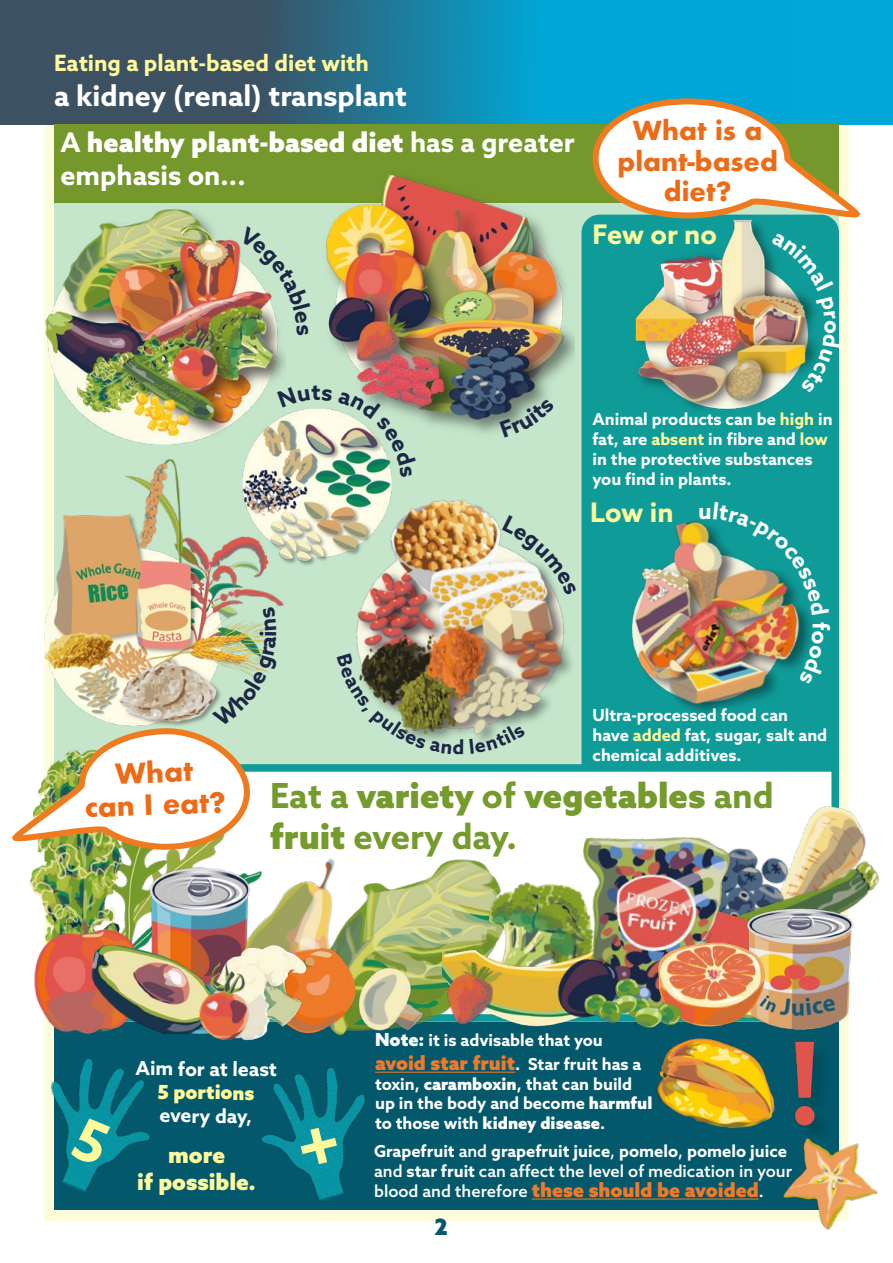
<style>
.page{position:relative;width:893px;height:1263px;background:#fff}
.page>*{position:absolute;margin:0;border:0;box-sizing:border-box;transform-origin:0 0}
.t1{font:900 34.5px/41.4px "Azo Sans";color:#759b2c}
.t2{font:700 28.5px "Azo Sans";color:#fff}
.t3{font:700 27px/32.4px "Azo Sans";color:#fff}
.t4{font:700 27px "Azo Sans";letter-spacing:-.005em;color:#fffa9c}
.t5{font:700 27px/32.4px "Futura";color:#ed6b17;text-align:center}
.t6{font:700 25.5px/30.6px "Futura";color:#ed6b17;text-align:center}
.t7{font:700 22.5px "Azo Sans";color:#fffa9c}
.t8{font:900 22.5px "Azo Sans";color:#fffa9c}
.t9{font:900 22.5px "Azo Sans";color:#03596b}
.t10{font:700 22.5px "Azo Sans";color:#fff}
.t11{font:900 19.5px "Azo Sans";color:#ef7a2a}
.t12{font:700 19.5px "Azo Sans";letter-spacing:-.01em;color:#fff}
.t13{font:900 19.5px "Azo Sans";letter-spacing:-.01em;color:#fffa9c}
.t14{font:700 16.5px/19.8px "Azo Sans";color:#fff}
.s1{font-weight:900}
.s2{color:#fffa9c}
.s3{font-size:22.5px;color:#fff}
.s4{font-weight:700}
.s5{font-style:italic}
.s6{font-weight:900;font-size:18px}
.s7{font-weight:700;font-size:16.5px;color:#fff}
.s8{font-weight:500}
.s9{font-weight:500;font-size:16.5px;color:#fff}
</style>
<div class="page">
<div style="left:54px;top:125px;width:785px;height:1080px;background:#c6e6cb"></div>
<div style="left:0;top:1px;width:893px;height:124px;background:#00a8d7"></div>
<svg style="left:0;top:1px;width:589px;height:124px;background:#296d87"></svg>
<div style="left:581px;top:215px;width:258px;height:567px;background:#0f9c99;border-radius:18px"></div>
<div style="left:54px;top:764px;width:785px;height:258px;background:#fff;border:8px solid #0f9c99"></div>
<div style="left:54px;top:1022px;width:785px;height:187px;background:#03596b"></div>
<hr style="left:375px;top:1072px;width:140px;height:1px;background:#ef7a2a">
<img style="left:656px;top:1038px;width:119px;height:90px">
<img style="left:757px;top:1108px;width:121px;height:122px">
<img style="left:803px;top:792px;width:63px;height:54px">
<img style="left:748px;top:846px;width:132px;height:62px">
<img style="left:128px;top:853px;width:77px;height:62px">
<img style="left:146px;top:863px;width:59px;height:81px">
<img style="left:392px;top:859px;width:80px;height:87px">
<img style="left:205px;top:853px;width:187px;height:93px">
<img style="left:30px;top:853px;width:98px;height:62px">
<img style="left:44px;top:450px;width:240px;height:157px">
<img style="left:356px;top:481px;width:226px;height:279px">
<div style="left:54px;top:125px;width:785px;height:78px;background:#75982c"></div>
<img style="left:308px;top:945px;width:55px;height:89px">
<img style="left:211px;top:939px;width:97px;height:102px">
<img style="left:34px;top:915px;width:158px;height:122px">
<img style="left:82px;top:944px;width:141px;height:90px">
<img style="left:44px;top:197px;width:242px;height:253px">
<img style="left:326px;top:174px;width:248px;height:260px">
<div style="left:797px;top:1044px;width:36px;height:100px;background:#025668"></div>
<img style="left:792px;top:1041px;width:25px;height:86px">
<img style="left:231px;top:1070px;width:189px;height:146px">
<img style="left:44px;top:1040px;width:141px;height:173px">
<img style="left:472px;top:860px;width:91px;height:51px">
<img style="left:321px;top:946px;width:121px;height:124px">
<img style="left:442px;top:911px;width:122px;height:116px">
<img style="left:434px;top:956px;width:75px;height:80px">
<img style="left:748px;top:897px;width:94px;height:11px">
<img style="left:563px;top:837px;width:185px;height:185px">
<img style="left:738px;top:908px;width:116px;height:121px">
<img style="left:656px;top:939px;width:111px;height:90px">
<img style="left:193px;top:959px;width:66px;height:81px">
<img style="left:554px;top:945px;width:64px;height:74px">
<img style="left:631px;top:496px;width:213px;height:254px">
<svg style="left:589px;top:98px;width:271px;height:126px"></svg>
<img style="left:628px;top:215px;width:194px;height:195px">
<img style="left:239px;top:389px;width:163px;height:189px">
<hr style="left:532px;top:1198px;width:227px;height:1px;background:#ef7a2a">
<img style="left:570px;top:976px;width:112px;height:67px">
<img style="left:13px;top:607px;width:265px;height:246px">
<svg style="left:502px;top:515px;width:75px;height:81px"></svg>
<img style="left:356px;top:653px;width:107px;height:101px">
<svg style="left:470px;top:725px;width:56px;height:29px"></svg>
<img style="left:239px;top:226px;width:47px;height:109px">
<svg style="left:500px;top:399px;width:55px;height:35px"></svg>
<div style="left:297px;top:1124px;width:43px;height:43px;background:#0894a4"></div>
<div style="left:70px;top:1117px;width:42px;height:49px;background:#0894a4"></div>
<img style="left:713px;top:502px;width:116px;height:113px">
<svg style="left:799px;top:631px;width:25px;height:54px"></svg>
<img style="left:771px;top:233px;width:70px;height:160px">
<svg style="left:277px;top:385px;width:55px;height:23px"></svg>
<img style="left:338px;top:391px;width:78px;height:86px">
<h3 class="t7" style="left:54px;top:48px;width:317px">Eating a plant-based diet with</h3>
<h2 class="t2" style="left:54px;top:76px;width:354px">a kidney (renal) transplant</h2>
<h3 class="t3" style="left:60px;top:126px;width:516px">A <span class="s1">healthy plant-based diet</span> has a greater emphasis on...</h3>
<h3 class="t6" style="left:617px;top:115px;width:162px">What is a plant-based diet?</h3>
<h3 class="t4" style="left:592px;top:216px;width:126px">Few or no</h3>
<p class="t14" style="left:592px;top:409px;width:242px">Animal products can be <span class="s2">high</span> in fat, are <span class="s2">absent</span> in fibre and <span class="s2">low </span>in the protective substances you find in plants.</p>
<h3 class="t4" style="left:590px;top:494px;width:123px">Low in <span class="s3">u</span></h3>
<h3 class="t10" style="left:836px;top:622px;width:10px;rotate:90deg">f</h3>
<h3 class="t5" style="left:83px;top:758px;width:143px;rotate:-2deg">What<br>can I eat?</h3>
<p class="t14" style="left:592px;top:705px;width:236px">Ultra-processed food can have <span class="s2">added</span> fat, sugar, salt and chemical additives.</p>
<h1 class="t1" style="left:270px;top:774px;width:505px"><span class="s4">Eat a</span> variety <span class="s4">of</span> vegetables <span class="s4">and </span>fruit <span class="s4">every day.</span></h1>
<p class="t12" style="left:135px;top:1056px;width:143px">Aim for at least</p>
<p class="t13" style="left:158px;top:1079px;width:99px">5 portions</p>
<p class="t12" style="left:160px;top:1103px;width:94px">every day,</p>
<h3 class="t8" style="left:168px;top:1139px;width:59px">more</h3>
<h3 class="t8" style="left:137px;top:1166px;width:121px">if possible<span class="s5">.</span></h3>
<p class="t14" style="left:375px;top:1030px;width:229px"><span class="s6">Note:</span> it is advisable that you</p>
<p class="t11" style="left:375px;top:1050px;width:268px">avoid star fruit<span class="s7">. Star fruit has a</span></p>
<p class="t14" style="left:375px;top:1073px;width:279px">toxin, <span class="s1">caramboxin</span>, that can build up in the body and become <span class="s1">harmful </span>to those with <span class="s1">kidney disease</span>.</p>
<p class="t14" style="left:374px;top:1141px;width:419px">Grapefruit <span class="s8">and</span> grapefruit juice<span class="s8">,</span> pomelo<span class="s8">,</span> pomelo juice <span class="s8">and</span> star fruit <span class="s8">can affect the level of medication in your</span></p>
<p class="t11" style="left:374px;top:1177px;width:391px"><span class="s9">blood and therefore</span> these should be avoided<span class="s9">.</span></p>
<h3 class="t9" style="left:434px;top:1212px;width:15px">2</h3>
</div>
